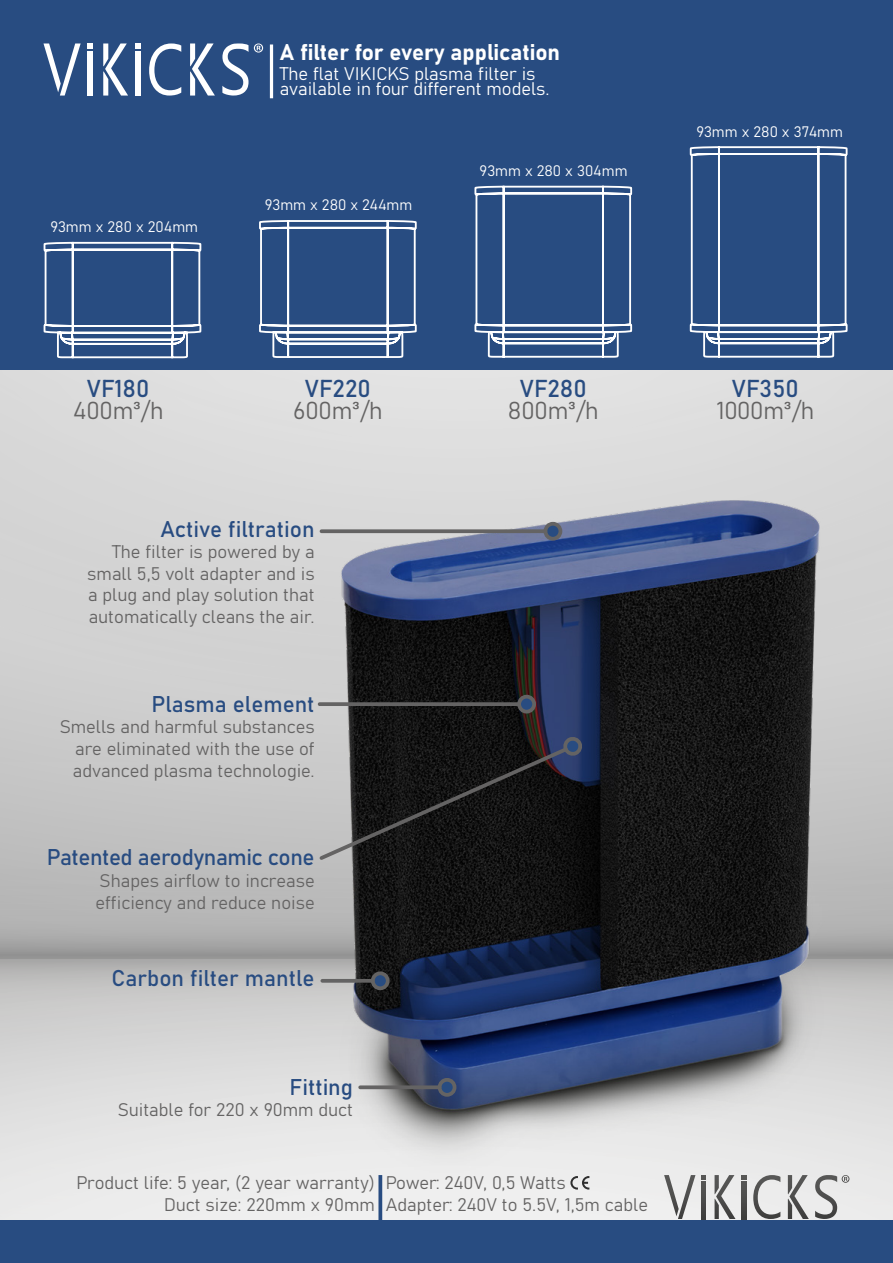
<style>
.page{position:relative;width:893px;height:1263px;background:#fff}
.page>*{position:absolute;margin:0;border:0;box-sizing:border-box;transform-origin:0 0}
.t1{font:24.15px "Bahnschrift";letter-spacing:-.02em;color:#646363}
.t2{font:24.15px "Bahnschrift";color:#284c81}
.t3{font:22.5px "Bahnschrift";color:#284c81}
.t4{font:22.5px "Bahnschrift";color:#fff}
.t5{font:22.5px "Bahnschrift";letter-spacing:-.02em;color:#284c81}
.t6{font:18px/21.6px "Bahnschrift";color:#646363;text-align:justify}
.t7{font:18px/15px "Bahnschrift";color:#fff}
.t8{font:15px "Bahnschrift";color:#fff}
</style>
<div class="page">
<div style="left:0;top:0;width:893px;height:959px;background:#dcdcdc"></div>
<div style="left:0;top:608px;width:893px;height:655px;background:#cbcbcb"></div>
<div style="left:0;top:959px;width:893px;height:304px;background:#e6e6e6"></div>
<svg style="left:0;top:829px;width:111px;height:260px"></svg>
<img style="left:111px;top:500px;width:782px;height:720px">
<div style="left:0;top:0;width:893px;height:370px;background:#284c81"></div>
<div style="left:0;top:1220px;width:893px;height:43px;background:#284c81"></div>
<div style="left:520px;top:698px;width:13px;height:13px;background:#284c81;border-radius:50%"></div>
<svg style="left:320px;top:702px;width:197px;height:4px"></svg>
<div style="left:517px;top:695px;width:19px;height:18px;border:4px solid #646363;border-radius:50%"></div>
<svg style="left:316px;top:733px;width:270px;height:130px;background:#2d2e30"></svg>
<div style="left:373px;top:974px;width:14px;height:13px;background:#284c81;border-radius:50%"></div>
<svg style="left:322px;top:979px;width:49px;height:4px"></svg>
<div style="left:371px;top:971px;width:19px;height:19px;border:4px solid #646363;border-radius:50%"></div>
<div style="left:440px;top:1080px;width:14px;height:14px;background:#284c81;border-radius:50%"></div>
<svg style="left:360px;top:1085px;width:78px;height:4px"></svg>
<div style="left:438px;top:1078px;width:18px;height:19px;border:4px solid #646363;border-radius:50%"></div>
<div style="left:546px;top:524px;width:13px;height:14px;background:#284c81;border-radius:50%"></div>
<svg style="left:321px;top:529px;width:223px;height:4px"></svg>
<div style="left:544px;top:522px;width:18px;height:19px;border:4px solid #646363;border-radius:50%"></div>
<svg style="left:44px;top:242px;width:157px;height:116px"></svg>
<svg style="left:259px;top:220px;width:158px;height:138px"></svg>
<svg style="left:474px;top:186px;width:158px;height:172px"></svg>
<svg style="left:690px;top:146px;width:158px;height:212px"></svg>
<svg style="left:149px;top:43px;width:32px;height:53px"></svg>
<div style="left:88px;top:51px;width:5px;height:45px;background:#fff"></div>
<svg style="left:43px;top:43px;width:38px;height:53px"></svg>
<svg style="left:103px;top:43px;width:25px;height:53px"></svg>
<svg style="left:190px;top:43px;width:25px;height:53px"></svg>
<svg style="left:88px;top:43px;width:5px;height:6px"></svg>
<div style="left:136px;top:51px;width:5px;height:45px;background:#fff"></div>
<svg style="left:136px;top:43px;width:5px;height:6px"></svg>
<svg style="left:222px;top:43px;width:41px;height:53px"></svg>
<hr style="left:270px;top:44px;width:3px;height:54px;background:#fff">
<svg style="left:753px;top:1175px;width:27px;height:44px"></svg>
<svg style="left:701px;top:1181px;width:5px;height:38px"></svg>
<svg style="left:664px;top:1175px;width:31px;height:44px"></svg>
<svg style="left:715px;top:1175px;width:20px;height:44px"></svg>
<svg style="left:788px;top:1175px;width:21px;height:44px"></svg>
<svg style="left:701px;top:1175px;width:5px;height:4px"></svg>
<svg style="left:742px;top:1181px;width:4px;height:38px"></svg>
<svg style="left:742px;top:1175px;width:4px;height:4px"></svg>
<svg style="left:815px;top:1175px;width:34px;height:44px"></svg>
<svg style="left:378px;top:1175px;width:4px;height:45px"></svg>
<svg style="left:570px;top:1176px;width:19px;height:13px"></svg>
<p class="t8" style="left:50px;top:216px;width:149px">93mm x 280 x 204mm</p>
<p class="t4" style="left:280px;top:35px;width:282px">A filter for every application</p>
<p class="t7" style="left:280px;top:65px;width:271px">The flat VIKICKS plasma filter is available in four different models.</p>
<p class="t8" style="left:265px;top:194px;width:149px">93mm x 280 x 244mm</p>
<p class="t8" style="left:480px;top:159px;width:149px">93mm x 280 x 304mm</p>
<p class="t8" style="left:696px;top:120px;width:148px">93mm x 280 x 374mm</p>
<h1 class="t2" style="left:87px;top:370px;width:64px">VF180</h1>
<h1 class="t1" style="left:73px;top:392px;width:92px">400m³/h</h1>
<h1 class="t2" style="left:305px;top:370px;width:68px">VF220</h1>
<h1 class="t1" style="left:293px;top:392px;width:91px">600m³/h</h1>
<p class="t3" style="left:160px;top:512px;width:156px">Active filtration</p>
<p class="t6" style="left:87px;top:540px;width:229px;text-indent:25px">The filter is powered by a small 5,5 volt adapter and is a plug and play solution that automatically cleans the air.</p>
<p class="t3" style="left:151px;top:687px;width:165px">Plasma element</p>
<p class="t6" style="left:73px;top:715px;width:243px;text-indent:-13px">Smells and harmful substances are eliminated with the use of advanced plasma technologie.</p>
<p class="t5" style="left:47px;top:840px;width:269px">Patented aerodynamic cone</p>
<p class="t6" style="left:96px;top:868px;width:221px">Shapes airflow to increase efficiency and reduce noise</p>
<p class="t3" style="left:112px;top:961px;width:205px">Carbon filter mantle</p>
<p class="t3" style="left:289px;top:1070px;width:65px">Fitting</p>
<p class="t6" style="left:118px;top:1098px;width:237px">Suitable for 220 x 90mm duct</p>
<h1 class="t2" style="left:520px;top:370px;width:69px">VF280</h1>
<h1 class="t1" style="left:508px;top:392px;width:92px">800m³/h</h1>
<p class="t6" style="left:76px;top:1171px;width:300px;text-align:right">Product life: 5 year, (2 year warranty)<br>Duct size: 220mm x 90mm</p>
<p class="t6" style="left:386px;top:1171px;width:264px">Power: 240V, 0,5 Watts<br>Adapter: 240V to 5.5V, 1,5m cable</p>
<h1 class="t2" style="left:732px;top:370px;width:68px">VF350</h1>
<h1 class="t1" style="left:716px;top:392px;width:99px">1000m³/h</h1>
</div>
